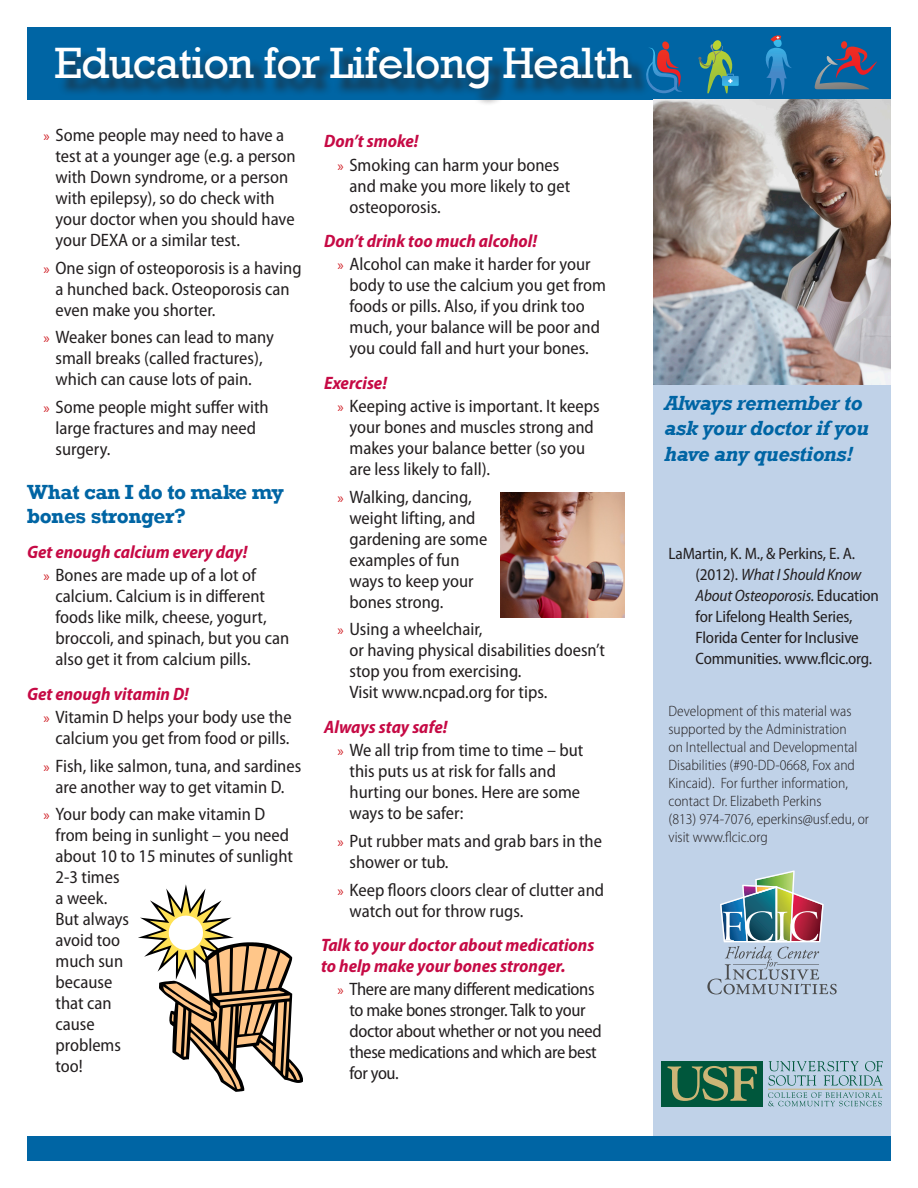
<style>
.page{position:relative;width:918px;height:1188px;background:#fff}
.page>*{position:absolute;margin:0;border:0;box-sizing:border-box;transform-origin:0 0}
.t1{font:45px "Rockwell";letter-spacing:-.02em;color:#fff}
.subhead{font:italic 700 21px/25.5px "Rockwell";letter-spacing:-.02em;color:#0065a4}
.subhead-2{font:700 21px/24px "Rockwell";letter-spacing:-.02em;color:#0065a4}
.t2{font:semi-condensed 18px/21px "Myriad Pro";color:#231f20}
.subhead_2{font:italic 700 semi-condensed 18px/21px "Myriad Pro";color:#c60a45}
.t3{font:semi-condensed 18px/21px "Myriad Pro";letter-spacing:-.02em;color:#231f20}
.body{font:semi-condensed 16.5px/21px "Myriad Pro";letter-spacing:-.01em;color:#231f20}
.body-2{font:300 semi-condensed 15px/18px "Myriad Pro";color:#231f20}
.s1{font-stretch:normal;font-size:15px;color:#d1232a}
.s2{font-style:italic}
</style>
<div class="page">
<div style="left:654px;top:99px;width:237px;height:1037px;background:#c0d2e8"></div>
<div style="left:27px;top:1136px;width:864px;height:25px;background:#0065a4"></div>
<div style="left:27px;top:27px;width:864px;height:72px;background:#0065a4"></div>
<div style="left:58px;top:50px;width:592px;height:57px;background:#231f20;opacity:.75"></div>
<svg style="left:707px;top:870px;width:130px;height:124px"></svg>
<div style="left:662px;top:1061px;width:101px;height:45px;background:#00573c"></div>
<svg style="left:667px;top:1066px;width:90px;height:35px"></svg>
<svg style="left:768px;top:1061px;width:115px;height:25px"></svg>
<hr style="left:768px;top:1089px;width:115px;height:1px;background:#ccb576">
<svg style="left:768px;top:1092px;width:114px;height:14px"></svg>
<img style="left:654px;top:99px;width:237px;height:285px">
<svg style="left:765px;top:35px;width:27px;height:60px"></svg>
<svg style="left:698px;top:40px;width:41px;height:53px"></svg>
<svg style="left:645px;top:41px;width:37px;height:52px"></svg>
<svg style="left:815px;top:41px;width:62px;height:48px"></svg>
<svg style="left:138px;top:884px;width:165px;height:208px"></svg>
<img style="left:500px;top:492px;width:124px;height:126px">
<p class="t1" style="left:54px;top:37px;width:579px">Education for Lifelong Health</p>
<p class="t2" style="left:56px;top:125px;width:242px;text-indent:-12px"><span class="s1">»</span> Some people may need to have a test at a younger age (e.g. a person with Down syndrome, or a person with epilepsy), so do check with your doctor when you should have your DEXA or a similar test.</p>
<p class="t2" style="left:56px;top:258px;width:248px;text-indent:-12px"><span class="s1">»</span> One sign of osteoporosis is a having a hunched back. Osteoporosis can even make you shorter.</p>
<p class="t2" style="left:44px;top:327px;width:232px;text-align:center"><span class="s1">»</span> Weaker bones can lead to many small breaks (called fractures), which can cause lots of pain.</p>
<p class="t2" style="left:56px;top:397px;width:215px;text-indent:-12px"><span class="s1">»</span> Some people might suffer with large fractures and may need surgery.</p>
<p class="subhead-2" style="left:27px;top:480px;width:258px">What can I do to make my bones stronger?</p>
<p class="subhead_2" style="left:27px;top:542px;width:222px">Get enough calcium every day!</p>
<p class="t2" style="left:56px;top:565px;width:235px;text-indent:-12px"><span class="s1">»</span> Bones are made up of a lot of calcium. Calcium is in different foods like milk, cheese, yogurt, broccoli, and spinach, but you can also get it from calcium pills.</p>
<p class="subhead_2" style="left:27px;top:683px;width:163px">Get enough vitamin D!</p>
<p class="t2" style="left:44px;top:707px;width:250px;text-align:center"><span class="s1">»</span> Vitamin D helps your body use the calcium you get from food or pills.</p>
<p class="t2" style="left:44px;top:755px;width:259px;text-align:center"><span class="s1">»</span> Fish, like salmon, tuna, and sardines are another way to get vitamin D.</p>
<p class="t2" style="left:56px;top:804px;width:239px;text-indent:-12px"><span class="s1">»</span> Your body can make vitamin D from being in sunlight – you need about 10 to 15 minutes of sunlight<br>2-3 times<br>a week.<br>But always<br>avoid too<br>much sun<br>because<br>that can<br>cause<br>problems<br>too!</p>
<p class="subhead_2" style="left:324px;top:131px;width:96px">Don’t smoke!</p>
<p class="t2" style="left:350px;top:154px;width:222px;text-indent:-12px"><span class="s1">»</span> Smoking can harm your bones and make you more likely to get osteoporosis.</p>
<p class="subhead_2" style="left:324px;top:231px;width:214px">Don’t drink too much alcohol!</p>
<p class="t2" style="left:350px;top:254px;width:258px;text-indent:-12px"><span class="s1">»</span> Alcohol can make it harder for your body to use the calcium you get from foods or pills. Also, if you drink too much, your balance will be poor and you could fall and hurt your bones.</p>
<p class="subhead_2" style="left:324px;top:373px;width:64px">Exercise!</p>
<p class="t2" style="left:350px;top:396px;width:252px;text-indent:-12px"><span class="s1">»</span> Keeping active is important. It keeps your bones and muscles strong and makes your balance better (so you are less likely to fall).</p>
<p class="t2" style="left:350px;top:487px;width:139px;text-indent:-12px"><span class="s1">»</span> Walking, dancing, weight lifting, and gardening are some examples of fun ways to keep your bones strong.</p>
<p class="t2" style="left:350px;top:619px;width:257px;text-indent:-12px"><span class="s1">»</span> Using a wheelchair,<br>or having physical disabilities doesn’t stop you from exercising.<br>Visit www.ncpad.org for tips.</p>
<p class="subhead_2" style="left:324px;top:717px;width:125px">Always stay safe!</p>
<p class="t2" style="left:350px;top:740px;width:235px;text-indent:-12px"><span class="s1">»</span> We all trip from time to time – but this puts us at risk for falls and hurting our bones. Here are some ways to be safer:</p>
<p class="t2" style="left:350px;top:831px;width:254px;text-indent:-12px"><span class="s1">»</span> Put rubber mats and grab bars in the shower or tub.</p>
<p class="t2" style="left:350px;top:879px;width:256px;text-indent:-12px"><span class="s1">»</span> Keep floors cloors clear of clutter and watch out for throw rugs.</p>
<p class="subhead_2" style="left:321px;top:935px;width:275px">Talk to your doctor about medications to help make your bones stronger.</p>
<p class="t3" style="left:350px;top:979px;width:254px;text-indent:-12px"><span class="s1">»</span> There are many different medications to make bones stronger. Talk to your doctor about whether or not you need these medications and which are best for you.</p>
<p class="subhead" style="left:664px;top:391px;width:206px">Always remember to ask your doctor if you have any questions!</p>
<p class="body" style="left:696px;top:543px;width:185px;text-indent:-27px">LaMartin, K. M., &amp; Perkins, E. A. (2012). <span class="s2">What I Should Know<br>About Osteoporosis.</span> Education for Lifelong Health Series,<br>Florida Center for Inclusive<br>Communities. www.flcic.org.</p>
<p class="body-2" style="left:669px;top:703px;width:202px">Development of this material was supported by the Administration<br>on Intellectual and Developmental Disabilities (#90-DD-0668, Fox and Kincaid). For further information, contact Dr. Elizabeth Perkins<br>(813) 974-7076, eperkins@usf.edu, or visit www.flcic.org</p>
</div>
